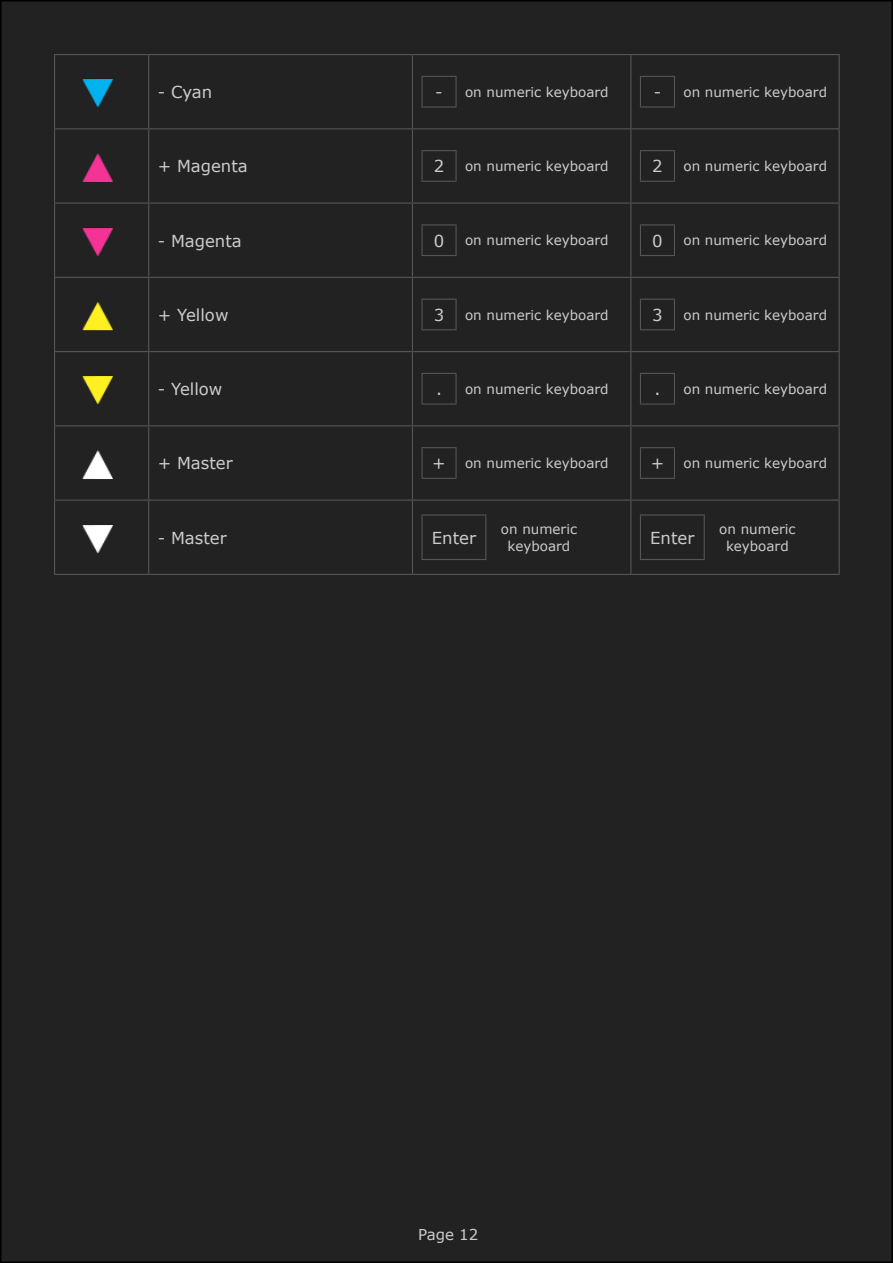
<style>
.page{position:relative;width:893px;height:1263px;background:#fff}
.page>*{position:absolute;margin:0;border:0;box-sizing:border-box;transform-origin:0 0}
.t1{font:16.5px "Verdana";color:#ccc}
.t2{font:15px "Verdana";color:#ccc}
.t3{font:13.5px/16.2px "Verdana";color:#ccc;text-align:center}
.s1{font-size:16.5px}
</style>
<div class="page">
<div style="left:1px;top:1px;width:891px;height:1261px;background:#222"></div>
<hr style="left:54px;top:54px;width:95px;height:1px;background:#555">
<hr style="left:149px;top:54px;width:263px;height:1px;background:#555">
<hr style="left:412px;top:54px;width:219px;height:1px;background:#555">
<hr style="left:631px;top:54px;width:209px;height:1px;background:#555">
<hr style="left:54px;top:128px;width:95px;height:1px;background:#555">
<hr style="left:149px;top:128px;width:263px;height:1px;background:#555">
<hr style="left:412px;top:128px;width:219px;height:1px;background:#555">
<hr style="left:631px;top:128px;width:209px;height:1px;background:#555">
<hr style="left:54px;top:203px;width:95px;height:1px;background:#555">
<hr style="left:149px;top:203px;width:263px;height:1px;background:#555">
<hr style="left:412px;top:203px;width:219px;height:1px;background:#555">
<hr style="left:631px;top:203px;width:209px;height:1px;background:#555">
<hr style="left:54px;top:277px;width:95px;height:1px;background:#555">
<hr style="left:149px;top:277px;width:263px;height:1px;background:#555">
<hr style="left:412px;top:277px;width:219px;height:1px;background:#555">
<hr style="left:631px;top:277px;width:209px;height:1px;background:#555">
<hr style="left:54px;top:351px;width:95px;height:1px;background:#555">
<hr style="left:149px;top:351px;width:263px;height:1px;background:#555">
<hr style="left:412px;top:351px;width:219px;height:1px;background:#555">
<hr style="left:631px;top:351px;width:209px;height:1px;background:#555">
<hr style="left:54px;top:425px;width:95px;height:1px;background:#555">
<hr style="left:149px;top:425px;width:263px;height:1px;background:#555">
<hr style="left:412px;top:425px;width:219px;height:1px;background:#555">
<hr style="left:631px;top:425px;width:209px;height:1px;background:#555">
<hr style="left:54px;top:500px;width:95px;height:1px;background:#555">
<hr style="left:149px;top:500px;width:263px;height:1px;background:#555">
<hr style="left:412px;top:500px;width:219px;height:1px;background:#555">
<hr style="left:631px;top:500px;width:209px;height:1px;background:#555">
<hr style="left:54px;top:574px;width:95px;height:1px;background:#555">
<hr style="left:149px;top:574px;width:263px;height:1px;background:#555">
<hr style="left:412px;top:574px;width:219px;height:1px;background:#555">
<hr style="left:631px;top:574px;width:209px;height:1px;background:#555">
<hr style="left:54px;top:55px;width:1px;height:73px;background:#555">
<hr style="left:54px;top:129px;width:1px;height:74px;background:#555">
<hr style="left:54px;top:204px;width:1px;height:73px;background:#555">
<hr style="left:54px;top:278px;width:1px;height:73px;background:#555">
<hr style="left:54px;top:352px;width:1px;height:73px;background:#555">
<hr style="left:54px;top:426px;width:1px;height:74px;background:#555">
<hr style="left:54px;top:501px;width:1px;height:73px;background:#555">
<hr style="left:148px;top:55px;width:1px;height:73px;background:#555">
<hr style="left:412px;top:55px;width:1px;height:73px;background:#555">
<hr style="left:630px;top:55px;width:1px;height:73px;background:#555">
<hr style="left:839px;top:55px;width:1px;height:73px;background:#555">
<hr style="left:148px;top:129px;width:1px;height:74px;background:#555">
<hr style="left:412px;top:129px;width:1px;height:74px;background:#555">
<hr style="left:630px;top:129px;width:1px;height:74px;background:#555">
<hr style="left:839px;top:129px;width:1px;height:74px;background:#555">
<hr style="left:148px;top:204px;width:1px;height:73px;background:#555">
<hr style="left:412px;top:204px;width:1px;height:73px;background:#555">
<hr style="left:630px;top:204px;width:1px;height:73px;background:#555">
<hr style="left:839px;top:204px;width:1px;height:73px;background:#555">
<hr style="left:148px;top:278px;width:1px;height:73px;background:#555">
<hr style="left:412px;top:278px;width:1px;height:73px;background:#555">
<hr style="left:630px;top:278px;width:1px;height:73px;background:#555">
<hr style="left:839px;top:278px;width:1px;height:73px;background:#555">
<hr style="left:148px;top:352px;width:1px;height:73px;background:#555">
<hr style="left:412px;top:352px;width:1px;height:73px;background:#555">
<hr style="left:630px;top:352px;width:1px;height:73px;background:#555">
<hr style="left:839px;top:352px;width:1px;height:73px;background:#555">
<hr style="left:148px;top:426px;width:1px;height:74px;background:#555">
<hr style="left:412px;top:426px;width:1px;height:74px;background:#555">
<hr style="left:630px;top:426px;width:1px;height:74px;background:#555">
<hr style="left:839px;top:426px;width:1px;height:74px;background:#555">
<hr style="left:148px;top:501px;width:1px;height:73px;background:#555">
<hr style="left:412px;top:501px;width:1px;height:73px;background:#555">
<hr style="left:630px;top:501px;width:1px;height:73px;background:#555">
<hr style="left:839px;top:501px;width:1px;height:73px;background:#555">
<img style="left:82px;top:79px;width:31px;height:29px">
<hr style="left:421px;top:76px;width:36px;height:1px;background:#555">
<hr style="left:421px;top:77px;width:2px;height:29px;background:#555">
<hr style="left:455px;top:77px;width:2px;height:29px;background:#555">
<hr style="left:421px;top:106px;width:36px;height:2px;background:#555">
<hr style="left:640px;top:76px;width:35px;height:1px;background:#555">
<svg style="left:640px;top:77px;width:1px;height:29px"></svg>
<svg style="left:674px;top:77px;width:1px;height:29px"></svg>
<hr style="left:640px;top:106px;width:35px;height:2px;background:#555">
<img style="left:82px;top:153px;width:31px;height:29px">
<hr style="left:421px;top:150px;width:36px;height:1px;background:#555">
<hr style="left:421px;top:151px;width:2px;height:30px;background:#555">
<hr style="left:455px;top:151px;width:2px;height:30px;background:#555">
<hr style="left:421px;top:181px;width:36px;height:1px;background:#555">
<hr style="left:640px;top:150px;width:35px;height:1px;background:#555">
<hr style="left:640px;top:151px;width:1px;height:30px;background:#555">
<hr style="left:674px;top:151px;width:1px;height:30px;background:#555">
<hr style="left:640px;top:181px;width:35px;height:1px;background:#555">
<img style="left:82px;top:228px;width:31px;height:29px">
<hr style="left:421px;top:224px;width:36px;height:1px;background:#555">
<hr style="left:421px;top:225px;width:2px;height:30px;background:#555">
<hr style="left:455px;top:225px;width:2px;height:30px;background:#555">
<hr style="left:421px;top:255px;width:36px;height:1px;background:#555">
<hr style="left:640px;top:224px;width:35px;height:1px;background:#555">
<hr style="left:640px;top:225px;width:1px;height:30px;background:#555">
<hr style="left:674px;top:225px;width:1px;height:30px;background:#555">
<hr style="left:640px;top:255px;width:35px;height:1px;background:#555">
<img style="left:82px;top:302px;width:31px;height:29px">
<hr style="left:421px;top:299px;width:36px;height:1px;background:#555">
<hr style="left:421px;top:300px;width:2px;height:29px;background:#555">
<hr style="left:455px;top:300px;width:2px;height:29px;background:#555">
<hr style="left:421px;top:329px;width:36px;height:1px;background:#555">
<hr style="left:640px;top:299px;width:35px;height:1px;background:#555">
<svg style="left:640px;top:300px;width:1px;height:29px"></svg>
<svg style="left:674px;top:300px;width:1px;height:29px"></svg>
<hr style="left:640px;top:329px;width:35px;height:1px;background:#555">
<img style="left:82px;top:376px;width:31px;height:29px">
<hr style="left:421px;top:373px;width:36px;height:1px;background:#555">
<hr style="left:421px;top:374px;width:2px;height:29px;background:#555">
<hr style="left:455px;top:374px;width:2px;height:29px;background:#555">
<hr style="left:421px;top:403px;width:36px;height:2px;background:#555">
<hr style="left:640px;top:373px;width:35px;height:1px;background:#555">
<svg style="left:640px;top:374px;width:1px;height:29px"></svg>
<svg style="left:674px;top:374px;width:1px;height:29px"></svg>
<hr style="left:640px;top:403px;width:35px;height:2px;background:#555">
<img style="left:82px;top:450px;width:31px;height:29px">
<hr style="left:421px;top:447px;width:36px;height:1px;background:#555">
<hr style="left:421px;top:448px;width:2px;height:30px;background:#555">
<hr style="left:455px;top:448px;width:2px;height:30px;background:#555">
<hr style="left:421px;top:478px;width:36px;height:1px;background:#555">
<hr style="left:640px;top:447px;width:35px;height:1px;background:#555">
<hr style="left:640px;top:448px;width:1px;height:30px;background:#555">
<hr style="left:674px;top:448px;width:1px;height:30px;background:#555">
<hr style="left:640px;top:478px;width:35px;height:1px;background:#555">
<img style="left:82px;top:525px;width:31px;height:29px">
<hr style="left:421px;top:514px;width:65px;height:1px;background:#555">
<hr style="left:421px;top:515px;width:2px;height:44px;background:#555">
<hr style="left:485px;top:515px;width:1px;height:44px;background:#555">
<hr style="left:421px;top:559px;width:65px;height:1px;background:#555">
<hr style="left:640px;top:514px;width:65px;height:1px;background:#555">
<hr style="left:640px;top:515px;width:1px;height:44px;background:#555">
<hr style="left:704px;top:515px;width:1px;height:44px;background:#555">
<hr style="left:640px;top:559px;width:65px;height:1px;background:#555">
<p class="t1" style="left:158px;top:81px;width:56px">- Cyan</p>
<p class="t3" style="left:435px;top:84px;width:175px"><span class="s1">-</span> on numeric keyboard</p>
<p class="t3" style="left:654px;top:84px;width:175px"><span class="s1">-</span> on numeric keyboard</p>
<p class="t1" style="left:158px;top:155px;width:92px">+ Magenta</p>
<p class="t1" style="left:434px;top:155px;width:12px">2</p>
<p class="t3" style="left:465px;top:158px;width:145px">on numeric keyboard</p>
<p class="t1" style="left:652px;top:155px;width:12px">2</p>
<p class="t3" style="left:683px;top:158px;width:145px">on numeric keyboard</p>
<p class="t1" style="left:158px;top:229px;width:86px">- Magenta</p>
<p class="t1" style="left:434px;top:229px;width:12px">0</p>
<p class="t3" style="left:465px;top:232px;width:145px">on numeric keyboard</p>
<p class="t1" style="left:652px;top:229px;width:12px">0</p>
<p class="t3" style="left:683px;top:232px;width:145px">on numeric keyboard</p>
<p class="t1" style="left:158px;top:303px;width:72px">+ Yellow</p>
<p class="t1" style="left:434px;top:303px;width:12px">3</p>
<p class="t3" style="left:465px;top:306px;width:145px">on numeric keyboard</p>
<p class="t1" style="left:652px;top:303px;width:12px">3</p>
<p class="t3" style="left:683px;top:306px;width:145px">on numeric keyboard</p>
<p class="t1" style="left:158px;top:378px;width:66px">- Yellow</p>
<p class="t1" style="left:436px;top:378px;width:8px">.</p>
<p class="t3" style="left:465px;top:381px;width:145px">on numeric keyboard</p>
<p class="t1" style="left:654px;top:378px;width:8px">.</p>
<p class="t3" style="left:683px;top:381px;width:145px">on numeric keyboard</p>
<p class="t1" style="left:158px;top:452px;width:77px">+ Master</p>
<p class="t3" style="left:432px;top:455px;width:178px"><span class="s1">+</span> on numeric keyboard</p>
<p class="t3" style="left:651px;top:455px;width:178px"><span class="s1">+</span> on numeric keyboard</p>
<p class="t1" style="left:158px;top:526px;width:71px">- Master</p>
<p class="t1" style="left:432px;top:526px;width:46px">Enter</p>
<p class="t3" style="left:501px;top:521px;width:78px">on numeric keyboard</p>
<p class="t1" style="left:650px;top:526px;width:46px">Enter</p>
<p class="t3" style="left:719px;top:521px;width:78px">on numeric keyboard</p>
<p class="t2" style="left:418px;top:1224px;width:62px">Page 12</p>
</div>
